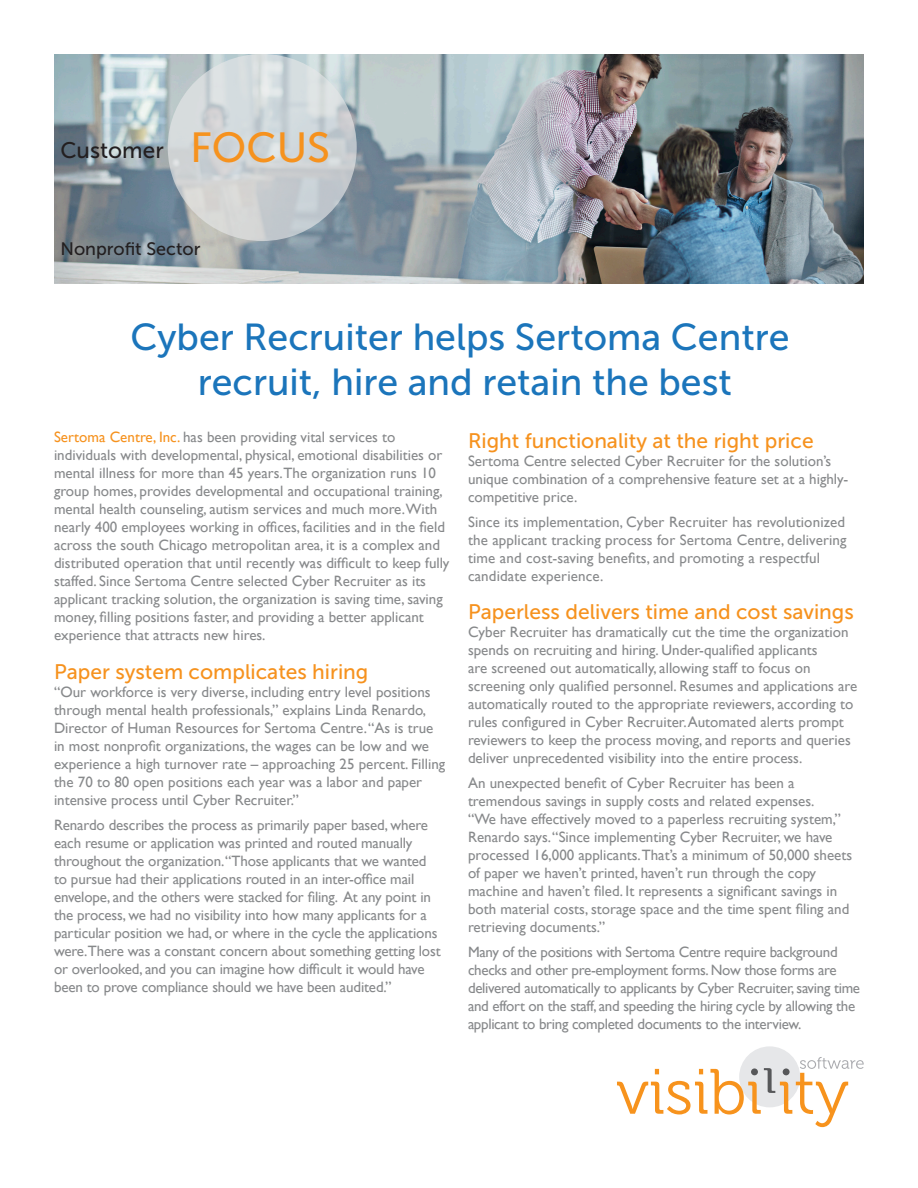
<style>
.page{position:relative;width:918px;height:1188px;background:#fff}
.page>*{position:absolute;margin:0;border:0;box-sizing:border-box;transform-origin:0 0}
.t1{font:42px "Museo Sans 500";color:#f6921e}
.t2{font:37.5px/45px "Museo Sans 500";color:#1b75bb;text-align:center}
.t3{font:22.5px "Museo Sans 500";color:#231f20}
.Subhead{font:21px "Museo Sans 500";color:#f6921e}
.t4{font:18px "Museo Sans 500";color:#231f20}
.Body_Copy{font:15px/18px "Gill Sans";color:#87898b}
.Body_Copy-2{font:15px/18px "Gill Sans";letter-spacing:-.02em;color:#87898b}
.s1{color:#f6921e}
</style>
<div class="page">
<img style="left:54px;top:54px;width:810px;height:230px">
<svg style="left:168px;top:54px;width:189px;height:187px;background:#cfd4d6"></svg>
<div style="left:739px;top:1046px;width:61px;height:61px;background:#e6e7e9;border-radius:50%"></div>
<svg style="left:617px;top:1057px;width:247px;height:70px"></svg>
<div style="left:751px;top:1068px;width:7px;height:7px;background:#57585a;border-radius:50%"></div>
<div style="left:783px;top:1068px;width:7px;height:7px;background:#57585a;border-radius:50%"></div>
<p class="t3" style="left:60px;top:138px;width:105px">Customer</p>
<p class="t1" style="left:190px;top:124px;width:142px">FOCUS</p>
<p class="t4" style="left:60px;top:238px;width:142px">Nonprofit Sector</p>
<p class="t2" style="left:131px;top:315px;width:660px">Cyber Recruiter helps Sertoma Centre recruit, hire and retain the best</p>
<p class="Body_Copy" style="left:54px;top:429px;width:397px"><span class="s1">Sertoma Centre, Inc.</span> has been providing vital services to individuals with developmental, physical, emotional disabilities or mental illness for more than 45 years.The organization runs 10 group homes, provides developmental and occupational training, mental health counseling, autism services and much more.With nearly 400 employees working in offices, facilities and in the field across the south Chicago metropolitan area, it is a complex and distributed operation that until recently was difficult to keep fully staffed. Since Sertoma Centre selected Cyber Recruiter as its applicant tracking solution, the organization is saving time, saving money, filling positions faster, and providing a better applicant experience that attracts new hires.</p>
<p class="Subhead" style="left:54px;top:660px;width:316px">Paper system complicates hiring</p>
<p class="Body_Copy" style="left:54px;top:683px;width:393px">“Our workforce is very diverse, including entry level positions through mental health professionals,” explains Linda Renardo, Director of Human Resources for Sertoma Centre. “As is true in most nonprofit organizations, the wages can be low and we experience a high turnover rate – approaching 25 percent. Filling the 70 to 80 open positions each year was a labor and paper intensive process until Cyber Recruiter.”</p>
<p class="Body_Copy" style="left:54px;top:816px;width:388px">Renardo describes the process as primarily paper based, where each resume or application was printed and routed manually throughout the organization.“Those applicants that we wanted to pursue had their applications routed in an inter-office mail envelope, and the others were stacked for filing. At any point in the process, we had no visibility into how many applicants for a particular position we had, or where in the cycle the applications were.There was a constant concern about something getting lost or overlooked, and you can imagine how difficult it would have been to prove compliance should we have been audited.”</p>
<p class="Subhead" style="left:468px;top:429px;width:347px">Right functionality at the right price</p>
<p class="Body_Copy" style="left:468px;top:452px;width:382px">Sertoma Centre selected Cyber Recruiter for the solution’s unique combination of a comprehensive feature set at a highly&shy;competitive price.</p>
<p class="Body_Copy" style="left:468px;top:513px;width:380px">Since its implementation, Cyber Recruiter has revolutionized the applicant tracking process for Sertoma Centre, delivering time and cost-saving benefits, and promoting a respectful candidate experience.</p>
<p class="Subhead" style="left:468px;top:600px;width:387px">Paperless delivers time and cost savings</p>
<p class="Body_Copy" style="left:468px;top:623px;width:391px">Cyber Recruiter has dramatically cut the time the organization spends on recruiting and hiring. Under-qualified applicants<br>are screened out automatically, allowing staff to focus on screening only qualified personnel. Resumes and applications are automatically routed to the appropriate reviewers, according to rules configured in Cyber Recruiter. Automated alerts prompt reviewers to keep the process moving, and reports and queries deliver unprecedented visibility into the entire process.</p>
<p class="Body_Copy" style="left:468px;top:774px;width:386px">An unexpected benefit of Cyber Recruiter has been a tremendous savings in supply costs and related expenses.<br>“We have effectively moved to a paperless recruiting system,” Renardo says. “Since implementing Cyber Recruiter, we have processed 16,000 applicants.That’s a minimum of 50,000 sheets of paper we haven’t printed, haven’t run through the copy machine and haven’t filed. It represents a significant savings in both material costs, storage space and the time spent filing and retrieving documents.”</p>
<p class="Body_Copy-2" style="left:468px;top:943px;width:394px">Many of the positions with Sertoma Centre require background checks and other pre-employment forms. Now those forms are delivered automatically to applicants by Cyber Recruiter, saving time and effort on the staff, and speeding the hiring cycle by allowing the applicant to bring completed documents to the interview.</p>
</div>
